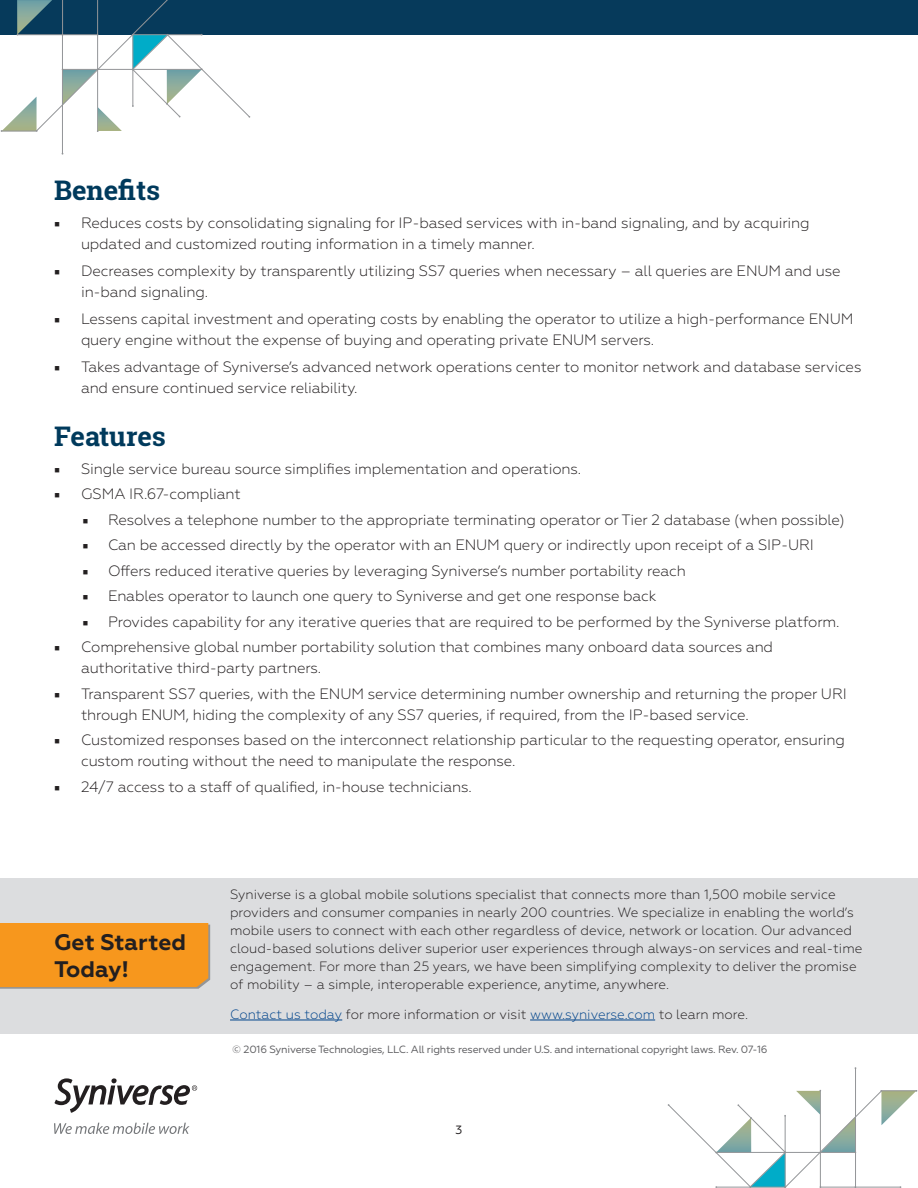
<style>
.page{position:relative;width:918px;height:1188px;background:#fff}
.page>*{position:absolute;margin:0;border:0;box-sizing:border-box;transform-origin:0 0}
.t1{font:700 27px "Roboto Slab";color:#003a5c}
.t2{font:700 22.5px/27px "Geometria";color:#231f20}
.t3{font:300 15px/21px "Geometria";letter-spacing:-.01em;color:#231f20}
.t4{font:300 13.5px/18px "Geometria";color:#231f20}
.t5{font:12px "Geometria";color:#231f20}
.t6{font:10.5px "Geometria";letter-spacing:-.02em;color:#5f5f62}
.s1{font-family:"Minion Pro";font-weight:400}
.s2{color:#01448c}
</style>
<div class="page">
<svg style="left:54px;top:1078px;width:143px;height:35px"></svg>
<svg style="left:54px;top:1123px;width:136px;height:11px"></svg>
<div style="left:0;top:0;width:917px;height:35px;background:#063a5b"></div>
<hr style="left:62px;top:34px;width:1px;height:120px;background:#939598">
<svg style="left:1px;top:0;width:249px;height:132px"></svg>
<hr style="left:855px;top:1068px;width:1px;height:120px;background:#939598">
<svg style="left:668px;top:1090px;width:249px;height:98px"></svg>
<div style="left:0;top:878px;width:918px;height:155px;background:#dcdddf"></div>
<hr style="left:230px;top:1020px;width:112px;height:1px;background:#01448c">
<hr style="left:530px;top:1020px;width:125px;height:1px;background:#01448c">
<div style="left:0;top:923px;width:210px;height:66px;background:#f7971d"></div>
<p class="t1" style="left:54px;top:172px;width:108px">Benefits</p>
<p class="t3" style="left:81px;top:212px;width:730px;text-indent:-27px"><span class="s1">■</span> Reduces costs by consolidating signaling for IP-based services with in-band signaling, and by acquiring updated and customized routing information in a timely manner.</p>
<p class="t3" style="left:81px;top:260px;width:761px;text-indent:-27px"><span class="s1">■</span> Decreases complexity by transparently utilizing SS7 queries when necessary – all queries are ENUM and use in-band signaling.</p>
<p class="t3" style="left:81px;top:308px;width:774px;text-indent:-27px"><span class="s1">■</span> Lessens capital investment and operating costs by enabling the operator to utilize a high-performance ENUM query engine without the expense of buying and operating private ENUM servers.</p>
<p class="t3" style="left:81px;top:356px;width:782px;text-indent:-27px"><span class="s1">■</span> Takes advantage of Syniverse’s advanced network operations center to monitor network and database services and ensure continued service reliability.</p>
<p class="t1" style="left:54px;top:417px;width:114px">Features</p>
<p class="t3" style="left:54px;top:458px;width:529px"><span class="s1">■</span> Single service bureau source simplifies implementation and operations.</p>
<p class="t3" style="left:54px;top:483px;width:188px"><span class="s1">■</span> GSMA IR.67-compliant</p>
<p class="t3" style="left:82px;top:509px;width:764px"><span class="s1">■</span> Resolves a telephone number to the appropriate terminating operator or Tier 2 database (when possible)</p>
<p class="t3" style="left:82px;top:534px;width:733px"><span class="s1">■</span> Can be accessed directly by the operator with an ENUM query or indirectly upon receipt of a SIP-URI</p>
<p class="t3" style="left:82px;top:560px;width:605px"><span class="s1">■</span> Offers reduced iterative queries by leveraging Syniverse’s number portability reach</p>
<p class="t3" style="left:82px;top:585px;width:576px"><span class="s1">■</span> Enables operator to launch one query to Syniverse and get one response back</p>
<p class="t3" style="left:82px;top:611px;width:758px"><span class="s1">■</span> Provides capability for any iterative queries that are required to be performed by the Syniverse platform.</p>
<p class="t3" style="left:81px;top:636px;width:694px;text-indent:-27px"><span class="s1">■</span> Comprehensive global number portability solution that combines many onboard data sources and authoritative third-party partners.</p>
<p class="t3" style="left:81px;top:683px;width:768px;text-indent:-27px"><span class="s1">■</span> Transparent SS7 queries, with the ENUM service determining number ownership and returning the proper URI through ENUM, hiding the complexity of any SS7 queries, if required, from the IP-based service.</p>
<p class="t3" style="left:81px;top:729px;width:766px;text-indent:-27px"><span class="s1">■</span> Customized responses based on the interconnect relationship particular to the requesting operator, ensuring custom routing without the need to manipulate the response.</p>
<p class="t3" style="left:54px;top:776px;width:419px"><span class="s1">■</span> 24/7 access to a staff of qualified, in-house technicians.</p>
<p class="t2" style="left:54px;top:929px;width:134px">Get Started<br>Today!</p>
<p class="t4" style="left:230px;top:885px;width:634px">Syniverse is a global mobile solutions specialist that connects more than 1,500 mobile service providers and consumer companies in nearly 200 countries. We specialize in enabling the world’s mobile users to connect with each other regardless of device, network or location. Our advanced cloud-based solutions deliver superior user experiences through always-on services and real-time engagement. For more than 25 years, we have been simplifying complexity to deliver the promise of mobility – a simple, interoperable experience, anytime, anywhere.</p>
<p class="t4" style="left:230px;top:1005px;width:520px"><span class="s2">Contact us today</span> for more information or visit <span class="s2">www.syniverse.com</span> to learn more.</p>
<p class="t6" style="left:232px;top:1044px;width:537px">© 2016 Syniverse Technologies, LLC. All rights reserved under U.S. and international copyright laws. Rev. 07-16</p>
<p class="t5" style="left:456px;top:1122px;width:8px">3</p>
</div>
